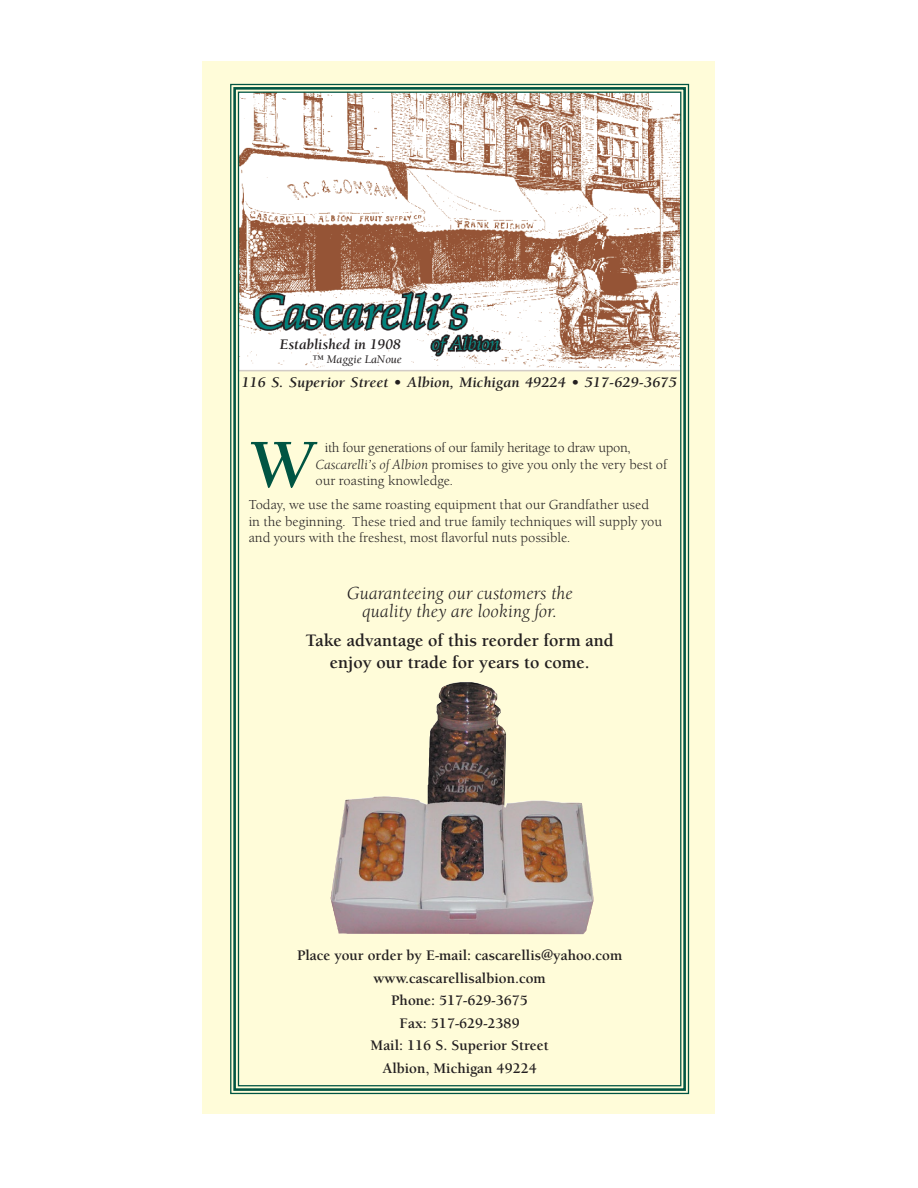
<style>
.page{position:relative;width:918px;height:1188px;background:#fff}
.page>*{position:absolute;margin:0;border:0;box-sizing:border-box;transform-origin:0 0}
.t1{font:italic 700 70.2px "Berkeley";color:#005543}
.t2{font:700 18px/21.6px "Berkeley";color:#231f20;text-align:center}
.t3{font:italic 18px/18.5px "Berkeley Old Style Itc T";color:#231f20;text-align:center}
.t4{font:700 15px/22.5px "Berkeley";color:#231f20;text-align:center}
.t5{font:italic 700 15px "Berkeley";color:#231f20;scale:1.05 1}
.t6{font:italic 700 15px "Berkeley";color:#231f20}
.t7{font:13.5px/16.5px "Berkeley Old Style Itc T";color:#231f20}
.t8{font:13.5px/16.5px "Berkeley Old Style Itc T";letter-spacing:-.02em;color:#231f20}
.t9{font:italic 12px "Berkeley";color:#231f20}
.s1{font-style:italic}
</style>
<div class="page">
<div style="left:202px;top:62px;width:514px;height:1052px;background:#fffcd9"></div>
<svg style="left:230px;top:83px;width:460px;height:1012px"></svg>
<div style="left:233px;top:87px;width:453px;height:1004px;border:3px solid #005543"></div>
<img style="left:331px;top:682px;width:263px;height:252px">
<p class="t6" style="left:280px;top:337px;width:123px">Established in 1908</p>
<p class="t5" style="left:241px;top:374px;width:416px">116 S. Superior Street • Albion, Michigan 49224 • 517-629-3675</p>
<p class="t9" style="left:312px;top:352px;width:91px">™ Maggie LaNoue</p>
<h1 class="t1" style="left:249px;top:427px;width:68px">W</h1>
<p class="t8" style="left:316px;top:439px;width:353px;text-indent:9px">ith four generations of our family heritage to draw upon,<br><span class="s1">Cascarelli’s of Albion</span> promises to give you only the very best of our roasting knowledge.</p>
<p class="t7" style="left:249px;top:496px;width:415px">Today, we use the same roasting equipment that our Grandfather used in the beginning. These tried and true family techniques will supply you and yours with the freshest, most flavorful nuts possible.</p>
<h2 class="t3" style="left:347px;top:584px;width:227px">Guaranteeing our customers the quality they are looking for.</h2>
<h2 class="t2" style="left:305px;top:630px;width:310px">Take advantage of this reorder form and enjoy our trade for years to come.</h2>
<p class="t4" style="left:297px;top:945px;width:327px">Place your order by E-mail: cascarellis@yahoo.com www.cascarellisalbion.com<br>Phone: 517-629-3675<br>Fax: 517-629-2389<br>Mail: 116 S. Superior Street<br>Albion, Michigan 49224</p>
</div>
